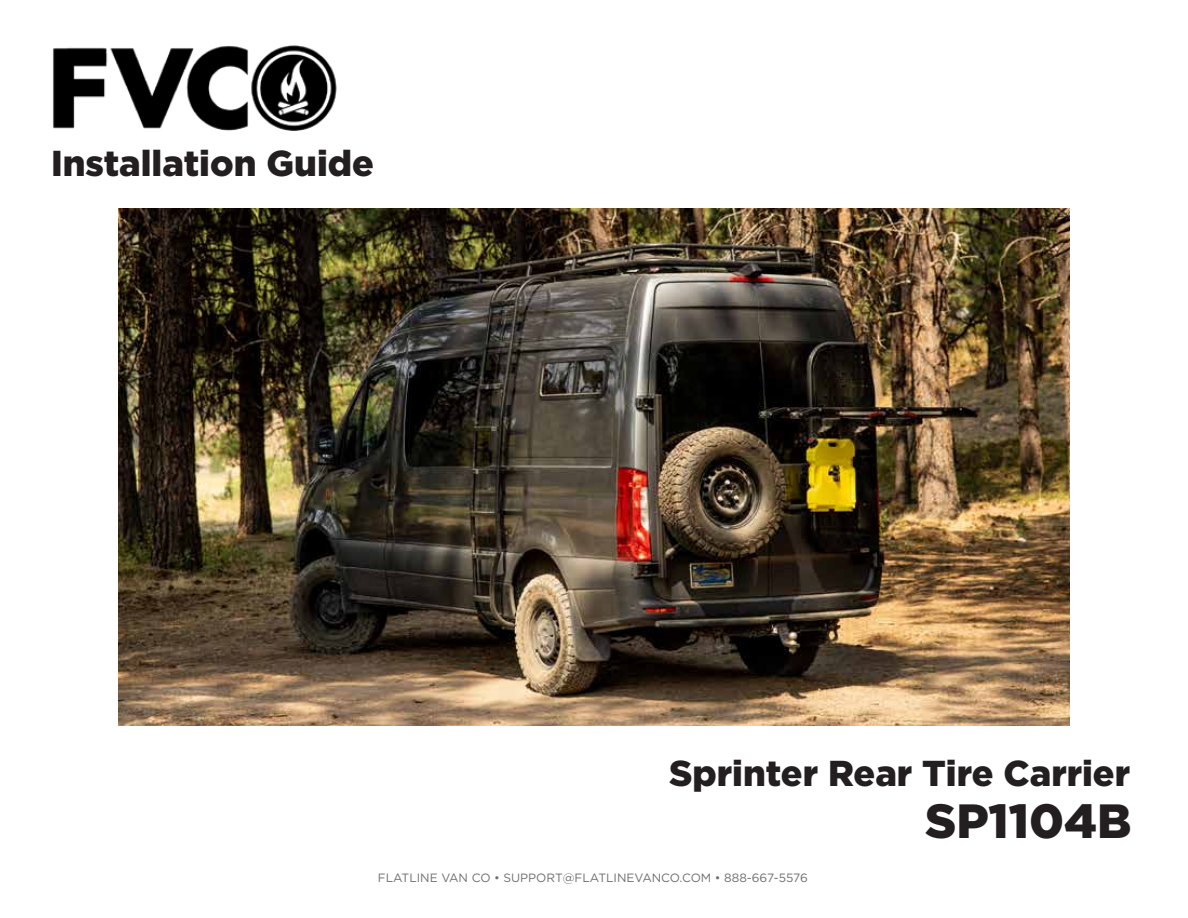
<style>
.page{position:relative;width:1188px;height:918px;background:#fff}
.page>*{position:absolute;margin:0;border:0;box-sizing:border-box;transform-origin:0 0}
.t1{font:900 48px "Gotham";color:#231f20}
.t2{font:900 36px "Gotham";color:#231f20}
.t3{font:12px "Gotham";color:#6d6e71}
</style>
<div class="page">
<img style="left:53px;top:45px;width:284px;height:86px">
<img style="left:118px;top:208px;width:952px;height:518px">
<h2 class="t2" style="left:51px;top:138px;width:324px">Installation Guide</h2>
<h2 class="t2" style="left:669px;top:749px;width:463px">Sprinter Rear Tire Carrier</h2>
<h1 class="t1" style="left:925px;top:788px;width:208px">SP1104B</h1>
<p class="t3" style="left:378px;top:870px;width:431px">FLATLINE VAN CO • SUPPORT@FLATLINEVANCO.COM • 888-667-5576</p>
</div>
